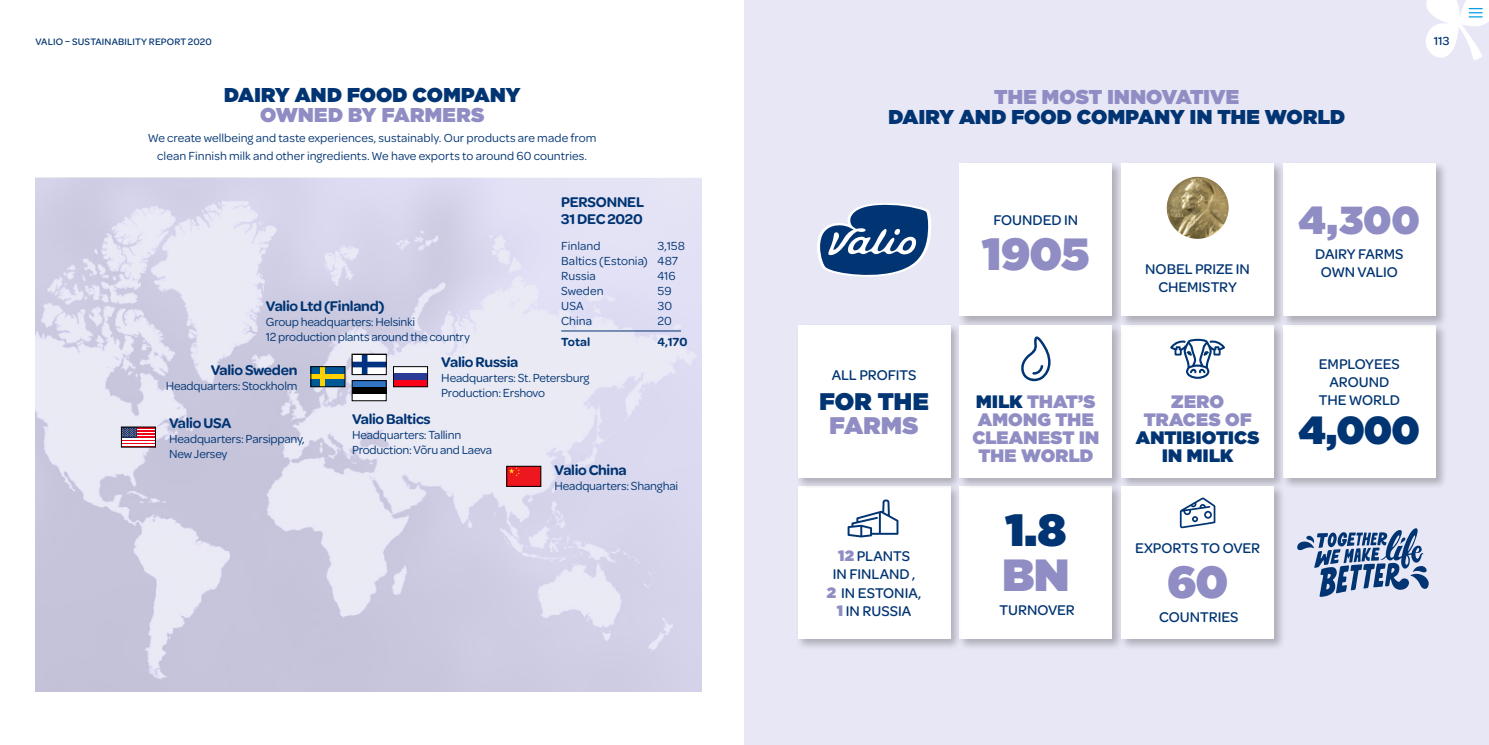
<style>
.page{position:relative;width:1489px;height:745px;background:#fff}
.page>*{position:absolute;margin:0;border:0;box-sizing:border-box;transform-origin:0 0}
.nostoteksti{font:900 45px "Gotham";letter-spacing:-.02em;color:#908dc4}
.nostoteksti-2{font:900 45px "Gotham";color:#003472}
.nostoteksti-3{font:900 39px "Gotham";color:#003472}
.nostoteksti-4{font:900 39px "Gotham";color:#908dc4}
.nostoteksti-5{font:900 24px/24px "Gotham";letter-spacing:.01em;color:#003472;text-align:center}
.nostoteksti-6{font:900 20px "Gotham";letter-spacing:.01em;color:#003472}
.nostoteksti-7{font:900 20px "Gotham";letter-spacing:.01em;color:#908dc4}
.nostoteksti-8{font:900 18px/18px "Gotham";letter-spacing:.01em;color:#908dc4;text-align:center}
.nostoteksti-9{font:900 18px/18px "Gotham";letter-spacing:.01em;color:#003472;text-align:center}
.nostoteksti-10{font:500 15px/18px "Omnes Valio";letter-spacing:-.005em;color:#003472;text-align:center}
.nostoteksti-11{font:600 15px "Omnes Valio";letter-spacing:-.02em;color:#003472}
.nostoteksti-12{font:12.5px/15px "Omnes Valio";letter-spacing:-.01em;color:#003472}
.nostoteksti-13{font:600 12.5px "Omnes Valio";letter-spacing:-.005em;color:#003472}
.t1{font:500 12.5px "Omnes Valio";color:#003472}
.t2{font:500 10px "Omnes Valio";letter-spacing:.01em;color:#003472}
.s1{color:#908dc4}
.s2{font-family:"Gotham";font-weight:900;color:#908dc4}
.s3{color:#003472}
</style>
<div class="page">
<div style="left:744px;top:0;width:744px;height:744px;background:#e8e7f5"></div>
<svg style="left:817px;top:203px;width:114px;height:73px"></svg>
<div style="left:1280px;top:322px;width:166px;height:167px;background:#000;opacity:.25"></div>
<div style="left:1282px;top:324px;width:153px;height:153px;background:#fff"></div>
<div style="left:957px;top:483px;width:166px;height:167px;background:#000;opacity:.25"></div>
<div style="left:959px;top:486px;width:153px;height:152px;background:#fff"></div>
<div style="left:795px;top:483px;width:166px;height:167px;background:#000;opacity:.25"></div>
<div style="left:797px;top:486px;width:153px;height:152px;background:#fff"></div>
<svg style="left:847px;top:499px;width:51px;height:38px"></svg>
<div style="left:1119px;top:322px;width:166px;height:167px;background:#000;opacity:.25"></div>
<div style="left:1121px;top:324px;width:152px;height:153px;background:#fff"></div>
<svg style="left:1170px;top:338px;width:54px;height:40px"></svg>
<div style="left:1119px;top:483px;width:166px;height:167px;background:#000;opacity:.25"></div>
<div style="left:1121px;top:486px;width:152px;height:152px;background:#fff"></div>
<svg style="left:1179px;top:497px;width:36px;height:31px"></svg>
<div style="left:795px;top:322px;width:166px;height:167px;background:#000;opacity:.25"></div>
<div style="left:797px;top:324px;width:153px;height:153px;background:#fff"></div>
<div style="left:1280px;top:161px;width:166px;height:167px;background:#000;opacity:.25"></div>
<div style="left:1282px;top:163px;width:153px;height:153px;background:#fff"></div>
<div style="left:957px;top:161px;width:166px;height:167px;background:#000;opacity:.25"></div>
<div style="left:959px;top:163px;width:153px;height:153px;background:#fff"></div>
<div style="left:1119px;top:161px;width:166px;height:167px;background:#000;opacity:.25"></div>
<div style="left:1121px;top:163px;width:152px;height:153px;background:#fff"></div>
<img style="left:1166px;top:176px;width:62px;height:63px">
<div style="left:957px;top:322px;width:166px;height:167px;background:#000;opacity:.25"></div>
<div style="left:959px;top:324px;width:153px;height:153px;background:#fff"></div>
<svg style="left:1021px;top:336px;width:29px;height:45px"></svg>
<svg style="left:1297px;top:528px;width:131px;height:68px"></svg>
<img style="left:35px;top:178px;width:667px;height:513px">
<svg style="left:1426px;top:0;width:62px;height:60px"></svg>
<hr style="left:121px;top:444px;width:35px;height:1px;background:#fff">
<hr style="left:121px;top:442px;width:35px;height:2px;background:#ee0016">
<hr style="left:121px;top:440px;width:35px;height:2px;background:#fff">
<hr style="left:121px;top:439px;width:35px;height:1px;background:#ee0016">
<hr style="left:121px;top:437px;width:35px;height:2px;background:#fff">
<hr style="left:121px;top:436px;width:35px;height:1px;background:#ee0016">
<hr style="left:121px;top:434px;width:35px;height:2px;background:#fff">
<hr style="left:121px;top:433px;width:35px;height:1px;background:#ee0016">
<hr style="left:121px;top:431px;width:35px;height:2px;background:#fff">
<hr style="left:121px;top:430px;width:35px;height:1px;background:#ee0016">
<hr style="left:121px;top:428px;width:35px;height:2px;background:#fff">
<svg style="left:123px;top:428px;width:14px;height:9px"></svg>
<svg style="left:123px;top:428px;width:13px;height:8px"></svg>
<div style="left:121px;top:426px;width:35px;height:21px;border:1px solid #000"></div>
<div style="left:311px;top:366px;width:34px;height:20px;background:#005997"></div>
<hr style="left:321px;top:366px;width:4px;height:20px;background:#fed200">
<hr style="left:311px;top:374px;width:34px;height:4px;background:#fed200">
<div style="left:310px;top:366px;width:35px;height:21px;border:1px solid #000"></div>
<div style="left:506px;top:466px;width:35px;height:20px;background:#ee161f"></div>
<svg style="left:509px;top:467px;width:10px;height:9px"></svg>
<div style="left:506px;top:465px;width:35px;height:21px;border:1px solid #000"></div>
<div style="left:352px;top:380px;width:34px;height:20px;background:#3074c3"></div>
<div style="left:352px;top:387px;width:34px;height:13px;background:#000"></div>
<div style="left:352px;top:394px;width:34px;height:6px;background:#fff"></div>
<div style="left:352px;top:380px;width:34px;height:20px;border:1px solid #000"></div>
<div style="left:393px;top:366px;width:35px;height:7px;background:#fff"></div>
<div style="left:393px;top:373px;width:35px;height:7px;background:#2a3b98"></div>
<div style="left:393px;top:380px;width:35px;height:6px;background:#fc0019"></div>
<div style="left:393px;top:366px;width:35px;height:21px;border:1px solid #000"></div>
<svg style="left:354px;top:356px;width:30px;height:16px"></svg>
<div style="left:352px;top:354px;width:34px;height:20px;border:1px solid #000"></div>
<hr style="left:561px;top:330px;width:120px;height:1px;background:#003472">
<p class="t2" style="left:35px;top:35px;width:178px">VALIO – SUSTAINABILITY REPORT 2020</p>
<p class="t1" style="left:1433px;top:32px;width:17px">113</p>
<p class="nostoteksti-6" style="left:224px;top:80px;width:298px">DAIRY AND FOOD COMPANY</p>
<p class="nostoteksti-7" style="left:260px;top:100px;width:226px">OWNED BY FARMERS</p>
<p class="nostoteksti-12" style="left:148px;top:130px;width:450px">We create wellbeing and taste experiences, sustainably. Our products are made from</p>
<p class="nostoteksti-12" style="left:157px;top:147px;width:431px">clean Finnish milk and other ingredients. We have exports to around 60 countries.</p>
<p class="nostoteksti-11" style="left:561px;top:191px;width:84px">PERSONNEL</p>
<p class="nostoteksti-11" style="left:561px;top:208px;width:83px">31 DEC 2020</p>
<p class="nostoteksti-12" style="left:561px;top:237px;width:41px">Finland</p>
<p class="nostoteksti-12" style="left:657px;top:237px;width:29px">3,158</p>
<p class="nostoteksti-12" style="left:561px;top:252px;width:118px">Baltics (Estonia) 487</p>
<p class="nostoteksti-12" style="left:561px;top:267px;width:36px">Russia</p>
<p class="nostoteksti-12" style="left:657px;top:267px;width:20px">416</p>
<p class="nostoteksti-12" style="left:561px;top:282px;width:44px">Sweden</p>
<p class="nostoteksti-12" style="left:657px;top:282px;width:16px">59</p>
<p class="nostoteksti-12" style="left:561px;top:297px;width:24px">USA</p>
<p class="nostoteksti-12" style="left:657px;top:297px;width:16px">30</p>
<p class="nostoteksti-12" style="left:561px;top:312px;width:32px">China</p>
<p class="nostoteksti-12" style="left:657px;top:312px;width:16px">20</p>
<p class="nostoteksti-13" style="left:561px;top:333px;width:31px">Total</p>
<p class="nostoteksti-13" style="left:657px;top:333px;width:31px">4,170</p>
<p class="nostoteksti-11" style="left:266px;top:295px;width:120px">Valio Ltd (Finland)</p>
<p class="nostoteksti-12" style="left:266px;top:313px;width:151px">Group headquarters: Helsinki</p>
<p class="nostoteksti-12" style="left:266px;top:328px;width:206px">12 production plants around the country</p>
<p class="nostoteksti-11" style="left:211px;top:360px;width:88px">Valio Sweden</p>
<p class="nostoteksti-12" style="left:166px;top:378px;width:133px">Headquarters: Stockholm</p>
<p class="nostoteksti-11" style="left:352px;top:408px;width:80px">Valio Baltics</p>
<p class="nostoteksti-12" style="left:352px;top:426px;width:111px">Headquarters: Tallinn</p>
<p class="nostoteksti-12" style="left:352px;top:441px;width:142px">Production: Võru and Laeva</p>
<p class="nostoteksti-11" style="left:441px;top:352px;width:79px">Valio Russia</p>
<p class="nostoteksti-12" style="left:441px;top:370px;width:150px">Headquarters: St. Petersburg</p>
<p class="nostoteksti-12" style="left:441px;top:385px;width:105px">Production: Ershovo</p>
<p class="nostoteksti-11" style="left:169px;top:412px;width:64px">Valio USA</p>
<p class="nostoteksti-12" style="left:169px;top:430px;width:137px">Headquarters: Parsippany,<br>New Jersey</p>
<p class="nostoteksti-11" style="left:554px;top:459px;width:74px">Valio China</p>
<p class="nostoteksti-12" style="left:554px;top:477px;width:125px">Headquarters: Shanghai</p>
<p class="nostoteksti-7" style="left:994px;top:83px;width:246px">THE MOST INNOVATIVE</p>
<p class="nostoteksti-6" style="left:888px;top:103px;width:458px">DAIRY AND FOOD COMPANY IN THE WORLD</p>
<p class="nostoteksti-10" style="left:831px;top:365px;width:86px">ALL PROFITS</p>
<p class="nostoteksti-5" style="left:819px;top:389px;width:111px">FOR THE<br><span class="s1">FARMS</span></p>
<p class="nostoteksti-10" style="left:838px;top:546px;width:73px"><span class="s2">12</span> PLANTS</p>
<p class="nostoteksti-10" style="left:826px;top:564px;width:96px">IN FINLAND ,<br><span class="s2">2</span> IN ESTONIA,<br><span class="s2">1</span> IN RUSSIA</p>
<p class="nostoteksti-10" style="left:993px;top:209px;width:86px">FOUNDED IN</p>
<p class="nostoteksti" style="left:982px;top:221px;width:109px">1905</p>
<p class="nostoteksti-10" style="left:1145px;top:258px;width:106px">NOBEL PRIZE IN<br>CHEMISTRY</p>
<p class="nostoteksti-8" style="left:972px;top:392px;width:128px"><span class="s3">MILK</span> THAT’S<br>AMONG THE<br>CLEANEST IN<br>THE WORLD</p>
<p class="nostoteksti-8" style="left:1171px;top:392px;width:54px">ZERO</p>
<p class="nostoteksti-9" style="left:1135px;top:410px;width:125px"><span class="s1">TRACES OF<br></span>ANTIBIOTICS</p>
<p class="nostoteksti-9" style="left:1161px;top:446px;width:73px">IN MILK</p>
<p class="nostoteksti-2" style="left:1005px;top:497px;width:62px">1.8</p>
<p class="nostoteksti" style="left:1002px;top:542px;width:68px">BN</p>
<p class="nostoteksti-10" style="left:999px;top:599px;width:77px">TURNOVER</p>
<p class="nostoteksti-10" style="left:1135px;top:537px;width:126px">EXPORTS TO OVER</p>
<p class="nostoteksti" style="left:1166px;top:549px;width:63px">60</p>
<p class="nostoteksti-10" style="left:1159px;top:606px;width:81px">COUNTRIES</p>
<p class="nostoteksti-4" style="left:1298px;top:192px;width:123px">4,300</p>
<p class="nostoteksti-10" style="left:1315px;top:243px;width:90px">DAIRY FARMS</p>
<p class="nostoteksti-10" style="left:1320px;top:261px;width:79px">OWN VALIO</p>
<p class="nostoteksti-10" style="left:1318px;top:354px;width:82px">EMPLOYEES</p>
<p class="nostoteksti-10" style="left:1329px;top:372px;width:61px">AROUND</p>
<p class="nostoteksti-10" style="left:1318px;top:390px;width:83px">THE WORLD</p>
<p class="nostoteksti-3" style="left:1298px;top:402px;width:123px">4,000</p>
</div>
